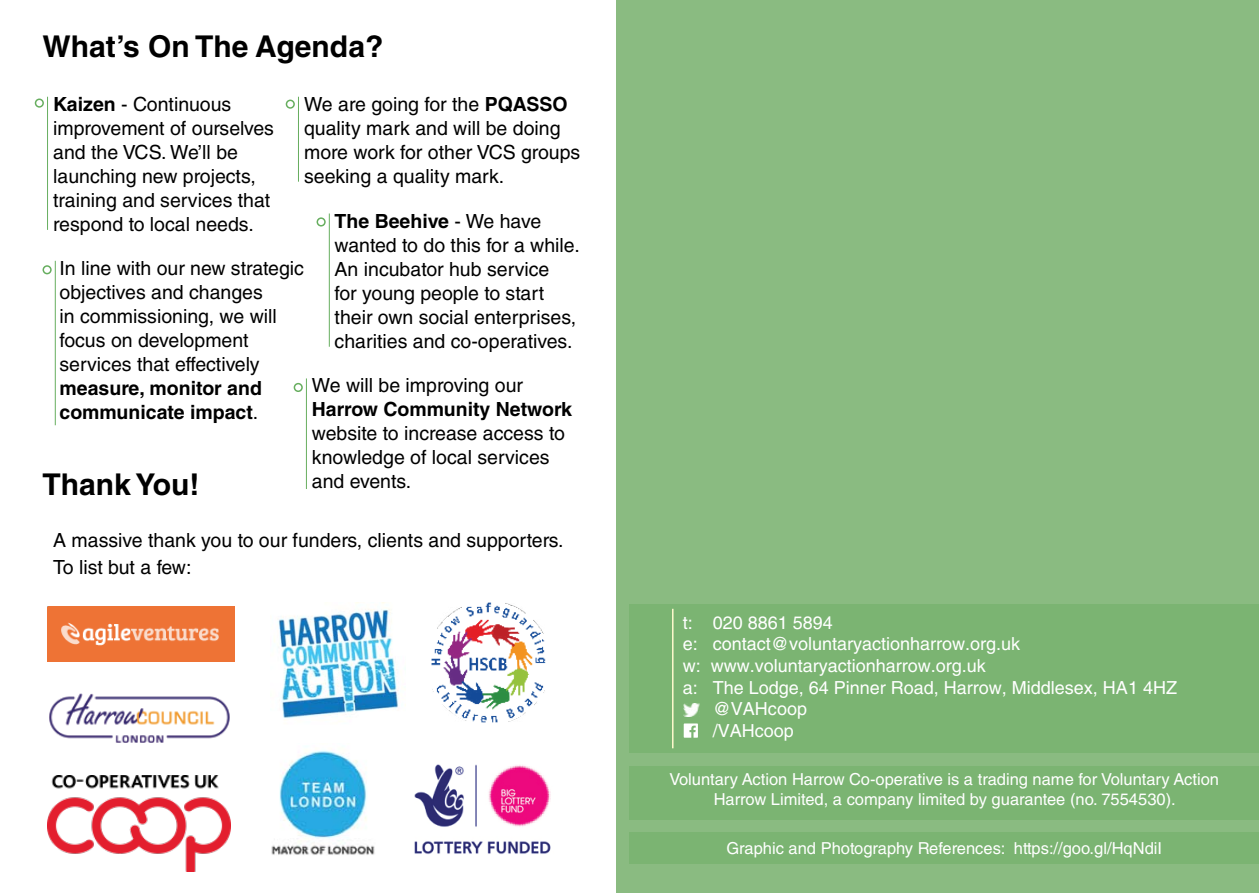
<style>
.page{position:relative;width:1259px;height:893px;background:#fff}
.page>*{position:absolute;margin:0;border:0;box-sizing:border-box;transform-origin:0 0}
.t1{font:700 30px "Helvetica LT Std";color:#000}
.t2{font:19.5px/24px "Helvetica LT Std";color:#000}
.t3{font:700 19.5px/24px "Helvetica LT Std";color:#000}
.t4{font:18px "Helvetica LT Std";color:#fff}
.t5{font:16.5px/19.8px "Helvetica LT Std";color:#fff;text-align:center}
.s1{font-weight:700}
.s2{font-weight:400}
</style>
<div class="page">
<div style="left:617px;top:0;width:642px;height:893px;background:#8abb81"></div>
<div style="left:629px;top:766px;width:630px;height:54px;background:#7bb472"></div>
<img style="left:48px;top:775px;width:183px;height:97px">
<img style="left:49px;top:693px;width:181px;height:50px">
<img style="left:274px;top:602px;width:125px;height:116px">
<img style="left:431px;top:602px;width:115px;height:121px">
<img style="left:271px;top:750px;width:104px;height:105px">
<img style="left:414px;top:764px;width:137px;height:90px">
<img style="left:48px;top:609px;width:187px;height:53px">
<hr style="left:48px;top:606px;width:187px;height:3px;background:#ee7335">
<div style="left:629px;top:604px;width:630px;height:149px;background:#7bb472"></div>
<hr style="left:672px;top:609px;width:1px;height:139px;background:#fff9cd">
<svg style="left:684px;top:723px;width:14px;height:15px"></svg>
<img style="left:683px;top:703px;width:16px;height:13px">
<div style="left:629px;top:832px;width:630px;height:31px;background:#7bb472"></div>
<div style="left:316px;top:217px;width:10px;height:10px;border:2px solid #67ae5f;border-radius:50%"></div>
<hr style="left:329px;top:213px;width:1px;height:134px;background:#67ae5f">
<div style="left:294px;top:383px;width:9px;height:9px;border:2px solid #67ae5f;border-radius:50%"></div>
<hr style="left:306px;top:378px;width:1px;height:111px;background:#67ae5f">
<div style="left:286px;top:100px;width:9px;height:9px;border:2px solid #67ae5f;border-radius:50%"></div>
<hr style="left:298px;top:97px;width:1px;height:85px;background:#67ae5f">
<div style="left:35px;top:99px;width:9px;height:9px;border:2px solid #67ae5f;border-radius:50%"></div>
<hr style="left:47px;top:97px;width:1px;height:133px;background:#67ae5f">
<div style="left:43px;top:265px;width:9px;height:9px;border:2px solid #67ae5f;border-radius:50%"></div>
<hr style="left:55px;top:261px;width:1px;height:164px;background:#67ae5f">
<h1 class="t1" style="left:43px;top:28px;width:342px">What’s On The Agenda?</h1>
<p class="t2" style="left:53px;top:92px;width:222px"><span class="s1">Kaizen</span> - Continuous improvement of ourselves and the VCS. We’ll be launching new projects, training and services that respond to local needs.</p>
<p class="t2" style="left:60px;top:256px;width:246px">In line with our new strategic objectives and changes<br>in commissioning, we will focus on development services that effectively</p>
<p class="t3" style="left:60px;top:376px;width:204px">measure, monitor and communicate impact<span class="s2">.</span></p>
<p class="t2" style="left:304px;top:92px;width:278px">We are going for the <span class="s1">PQASSO </span>quality mark and will be doing more work for other VCS groups seeking a quality mark.</p>
<p class="t2" style="left:334px;top:209px;width:247px"><span class="s1">The Beehive</span> - We have wanted to do this for a while.<br>An incubator hub service<br>for young people to start their own social enterprises, charities and co-operatives.</p>
<p class="t2" style="left:312px;top:374px;width:213px">We will be improving our</p>
<p class="t3" style="left:312px;top:397px;width:262px">Harrow Community Network</p>
<p class="t2" style="left:312px;top:422px;width:254px">website to increase access to knowledge of local services</p>
<h1 class="t1" style="left:43px;top:466px;width:158px">Thank You!</h1>
<p class="t2" style="left:312px;top:470px;width:101px">and events.</p>
<p class="t2" style="left:53px;top:527px;width:512px;line-height:27px">A massive thank you to our funders, clients and supporters.<br>To list but a few:</p>
<p class="t4" style="left:682px;top:612px;width:152px">t: 020 8861 5894</p>
<p class="t4" style="left:682px;top:634px;width:339px">e: contact@voluntaryactionharrow.org.uk</p>
<p class="t4" style="left:682px;top:655px;width:305px">w: www.voluntaryactionharrow.org.uk</p>
<p class="t4" style="left:682px;top:677px;width:496px">a: The Lodge, 64 Pinner Road, Harrow, Middlesex, HA1 4HZ</p>
<p class="t4" style="left:712px;top:698px;width:96px">@VAHcoop</p>
<p class="t4" style="left:712px;top:720px;width:83px">/VAHcoop</p>
<p class="t5" style="left:669px;top:769px;width:551px">Voluntary Action Harrow Co-operative is a trading name for Voluntary Action<br>Harrow Limited, a company limited by guarantee (no. 7554530).</p>
<p class="t5" style="left:726px;top:838px;width:437px">Graphic and Photography References: https://goo.gl/HqNdiI</p>
</div>
